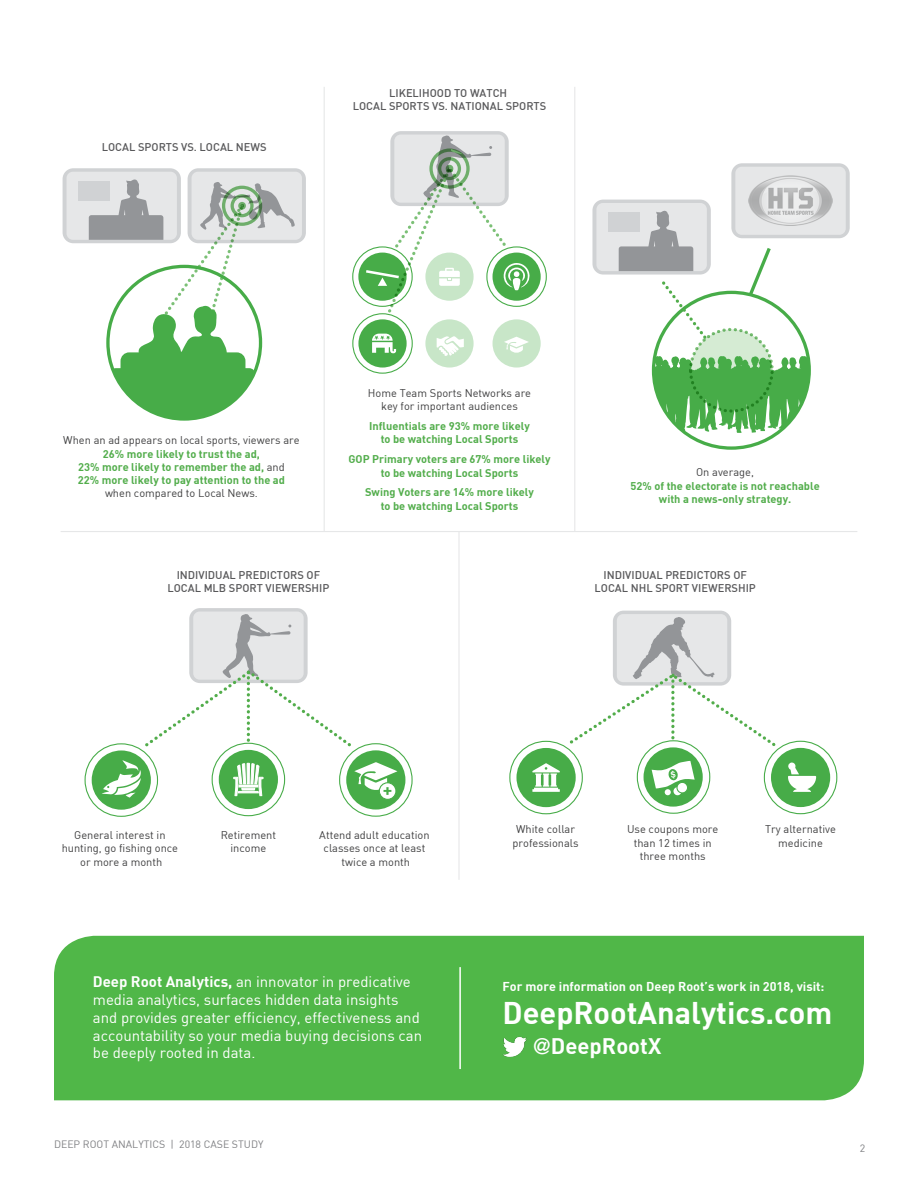
<style>
.page{position:relative;width:918px;height:1188px;background:#fff}
.page>*{position:absolute;margin:0;border:0;box-sizing:border-box;transform-origin:0 0}
.t1{font:700 30.75px "DIN";color:#fff}
.t2{font:700 22.05px "DIN";color:#fff}
.t3{font:700 17.7px "DIN";color:#47ac48}
.t4{font:15px "DIN";color:#fff}
.t5{font:700 12.6px "DIN";color:#fff}
.t6{font:700 11.1px/13.2px "DIN";color:#52ad4b;text-align:center}
.t7{font:11.1px/13.2px "DIN";color:#404041;text-align:center}
.t8{font:500 11.1px/13.2px "DIN";color:#58585a;text-align:center}
.t9{font:10.5px "DIN";color:#808184}
.s1{font-weight:400;color:#404041}
.s2{font-weight:700}
.s3{font-family:"Avenir LT Std";font-weight:500}
</style>
<div class="page">
<div style="left:390px;top:131px;width:119px;height:75px;background:linear-gradient(to right,#dbdcde,#dadcdd);border-radius:11px"></div>
<div style="left:613px;top:611px;width:118px;height:75px;background:#d0d2d4;border-radius:11px"></div>
<div style="left:617px;top:614px;width:110px;height:68px;background:#e6e7e8;border-radius:6px"></div>
<div style="left:188px;top:168px;width:118px;height:75px;background:#d0d2d4;border-radius:11px"></div>
<div style="left:192px;top:172px;width:110px;height:68px;background:#e6e7e8;border-radius:6px"></div>
<div style="left:63px;top:168px;width:118px;height:75px;background:#d0d2d4;border-radius:11px"></div>
<div style="left:67px;top:172px;width:110px;height:68px;background:#e6e7e8;border-radius:6px"></div>
<div style="left:78px;top:181px;width:32px;height:20px;background:#d0d2d4"></div>
<svg style="left:89px;top:179px;width:206px;height:239px"></svg>
<div style="left:106px;top:265px;width:156px;height:156px;border:3px solid #47ac48;border-radius:50%"></div>
<div style="left:493px;top:253px;width:48px;height:48px;background:#47ac48;border-radius:50%"></div>
<div style="left:358px;top:319px;width:49px;height:49px;background:#47ac48;border-radius:50%"></div>
<svg style="left:372px;top:334px;width:24px;height:19px"></svg>
<div style="left:358px;top:253px;width:49px;height:48px;background:#47ac48;border-radius:50%"></div>
<svg style="left:425px;top:319px;width:49px;height:49px"></svg>
<svg style="left:437px;top:336px;width:27px;height:20px"></svg>
<div style="left:493px;top:319px;width:48px;height:49px;background:#c8e6c8;border-radius:50%"></div>
<svg style="left:504px;top:337px;width:25px;height:16px"></svg>
<div style="left:352px;top:313px;width:61px;height:61px;border:1px solid #47ac48;border-radius:50%"></div>
<svg style="left:366px;top:136px;width:164px;height:177px"></svg>
<hr style="left:61px;top:531px;width:796px;height:1px;background:#e6e7e8">
<hr style="left:324px;top:87px;width:1px;height:445px;background:#e6e7e8">
<hr style="left:574px;top:87px;width:1px;height:445px;background:#e6e7e8">
<div style="left:691px;top:329px;width:81px;height:82px;background:#d5ebd3;border-radius:50%"></div>
<div style="left:731px;top:163px;width:119px;height:75px;background:#d0d2d4;border-radius:11px"></div>
<div style="left:735px;top:167px;width:111px;height:68px;background:#e6e7e8;border-radius:6px"></div>
<img style="left:749px;top:175px;width:83px;height:51px">
<svg style="left:654px;top:356px;width:155px;height:77px"></svg>
<div style="left:652px;top:291px;width:159px;height:159px;border:3px solid #47ac48;border-radius:50%"></div>
<div style="left:689px;top:328px;width:85px;height:85px;border:3px dashed #52ad4b;border-radius:50%"></div>
<div style="left:592px;top:200px;width:119px;height:75px;background:#d0d2d4;border-radius:11px"></div>
<div style="left:596px;top:203px;width:111px;height:68px;background:#e6e7e8;border-radius:6px"></div>
<svg style="left:619px;top:211px;width:74px;height:60px"></svg>
<div style="left:608px;top:212px;width:32px;height:20px;background:#d0d2d4"></div>
<svg style="left:659px;top:281px;width:51px;height:62px"></svg>
<svg style="left:746px;top:248px;width:25px;height:51px"></svg>
<div style="left:92px;top:750px;width:59px;height:60px;background:#47ac48;border-radius:50%"></div>
<div style="left:219px;top:750px;width:59px;height:59px;background:#47ac48;border-radius:50%"></div>
<div style="left:346px;top:750px;width:59px;height:60px;background:#47ac48;border-radius:50%"></div>
<div style="left:379px;top:782px;width:17px;height:18px;border:1px solid #47ac48;border-radius:50%"></div>
<div style="left:509px;top:741px;width:74px;height:73px;border:1px solid #47ac48;border-radius:50%"></div>
<div style="left:516px;top:748px;width:60px;height:59px;background:#47ac48;border-radius:50%"></div>
<svg style="left:532px;top:763px;width:28px;height:29px"></svg>
<div style="left:644px;top:747px;width:59px;height:60px;background:#47ac48;border-radius:50%"></div>
<svg style="left:652px;top:761px;width:43px;height:34px"></svg>
<div style="left:764px;top:741px;width:73px;height:73px;border:1px solid #47ac48;border-radius:50%"></div>
<div style="left:771px;top:748px;width:59px;height:59px;background:#47ac48;border-radius:50%"></div>
<svg style="left:788px;top:762px;width:28px;height:30px"></svg>
<div style="left:189px;top:608px;width:119px;height:75px;background:#d0d2d4;border-radius:11px"></div>
<div style="left:193px;top:612px;width:111px;height:68px;background:#e6e7e8;border-radius:6px"></div>
<svg style="left:102px;top:614px;width:295px;height:184px"></svg>
<hr style="left:458px;top:532px;width:2px;height:348px;background:#e6e7e8">
<svg style="left:567px;top:617px;width:212px;height:133px"></svg>
<div style="left:54px;top:936px;width:810px;height:164px;background:#50b748"></div>
<img style="left:496px;top:1030px;width:37px;height:35px">
<hr style="left:459px;top:967px;width:2px;height:102px;background:#fff">
<p class="t8" style="left:102px;top:140px;width:166px">LOCAL SPORTS VS. LOCAL NEWS</p>
<p class="t8" style="left:353px;top:86px;width:195px">LIKELIHOOD TO WATCH<br>LOCAL SPORTS VS. NATIONAL SPORTS</p>
<p class="t6" style="left:63px;top:433px;width:238px"><span class="s1">When an ad appears on local sports, viewers are </span>26% more likely to trust the ad,<br>23% more likely to remember the ad, <span class="s1">and<br></span>22% more likely to pay attention to the ad<br><span class="s1">when compared to Local News.</span></p>
<p class="t7" style="left:368px;top:386px;width:165px">Home Team Sports Networks are key for important audiences</p>
<p class="t6" style="left:369px;top:419px;width:162px">Influentials are 93% more likely to be watching Local Sports</p>
<p class="t6" style="left:348px;top:452px;width:204px">GOP Primary voters are 67% more likely to be watching Local Sports</p>
<p class="t6" style="left:365px;top:485px;width:170px">Swing Voters are 14% more likely to be watching Local Sports</p>
<p class="t6" style="left:631px;top:465px;width:191px"><span class="s1">On average,<br></span>52% of the electorate is not reachable with a news-only strategy.</p>
<p class="t8" style="left:167px;top:568px;width:163px">INDIVIDUAL PREDICTORS OF<br>LOCAL MLB SPORT VIEWERSHIP</p>
<p class="t8" style="left:595px;top:568px;width:163px">INDIVIDUAL PREDICTORS OF<br>LOCAL NHL SPORT VIEWERSHIP</p>
<p class="t3" style="left:383px;top:778px;width:11px">+</p>
<p class="t7" style="left:513px;top:823px;width:68px">White collar professionals</p>
<p class="t7" style="left:765px;top:823px;width:72px">Try alternative medicine</p>
<p class="t7" style="left:62px;top:828px;width:118px">General interest in hunting, go fishing once or more a month</p>
<p class="t7" style="left:319px;top:828px;width:112px">Attend adult education classes once at least twice a month</p>
<p class="t7" style="left:627px;top:823px;width:93px">Use coupons more than 12 times in three months</p>
<p class="t7" style="left:221px;top:828px;width:57px">Retirement income</p>
<p class="t4" style="left:93px;top:972px;width:320px"><span class="s2">Deep Root Analytics,</span> an innovator in predicative</p>
<p class="t4" style="left:93px;top:990px;width:307px">media analytics, surfaces hidden data insights</p>
<p class="t4" style="left:93px;top:1008px;width:328px">and provides greater efficiency, effectiveness and</p>
<p class="t4" style="left:93px;top:1026px;width:331px">accountability so your media buying decisions can</p>
<p class="t4" style="left:93px;top:1044px;width:164px">be deeply rooted in data.</p>
<p class="t5" style="left:503px;top:978px;width:324px">For more information on Deep Root’s work in 2018, visit:</p>
<p class="t1" style="left:503px;top:993px;width:331px">DeepRootAnalytics.com</p>
<p class="t2" style="left:533px;top:1032px;width:130px"><span class="s3">@</span>DeepRootX</p>
<p class="t9" style="left:54px;top:1138px;width:211px">DEEP ROOT ANALYTICS | 2018 CASE STUDY</p>
<p class="t9" style="left:860px;top:1142px;width:7px">2</p>
</div>
